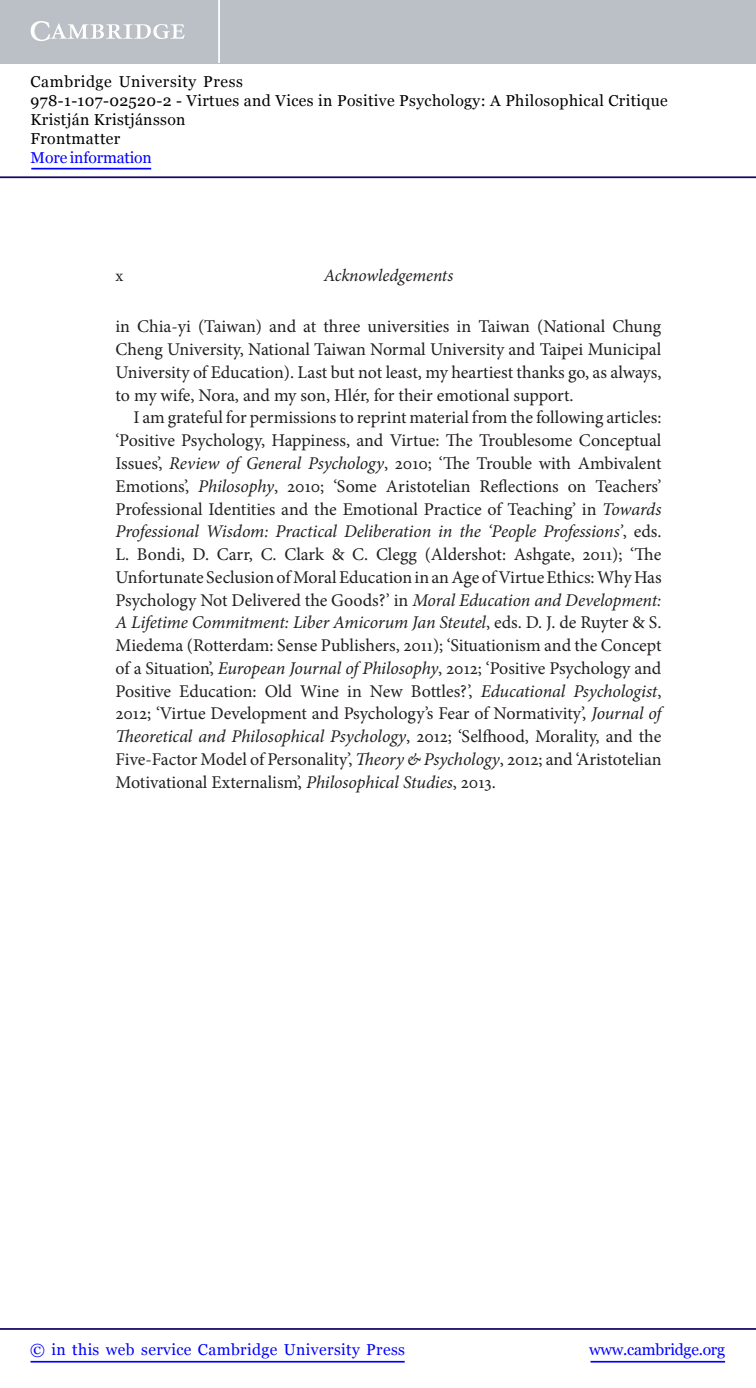
<style>
.page{position:relative;width:756px;height:1388px;background:#fff}
.page>*{position:absolute;margin:0;border:0;box-sizing:border-box;transform-origin:0 0}
.t1{font:17.85px/22.8px "Minion Pro";color:#231f20;text-align:justify}
.t2{font:italic 17.5px "Minion Pro";letter-spacing:-.005em;color:#231f20}
.t3{font:16.62px "Minion Pro";color:#231f20}
.t4{font:15.75px/18.9px "Georgia";letter-spacing:.025em;color:#000}
.t5{font:15.75px "Georgia";letter-spacing:.025em;color:#00f}
.t6{font:15.75px "Georgia";letter-spacing:-.015em;color:#00f}
.t7{font:15.75px "Georgia";letter-spacing:-.01em;color:#00f}
.s1{font-style:italic}
</style>
<div class="page">
<hr style="left:591px;top:1361px;width:134px;height:1px;background:#00f">
<hr style="left:0;top:1328px;width:756px;height:2px;background:#150666">
<hr style="left:31px;top:1361px;width:374px;height:1px;background:#00f">
<div style="left:0;top:0;width:756px;height:63px;background:#bac0c6"></div>
<svg style="left:31px;top:21px;width:154px;height:20px"></svg>
<hr style="left:218px;top:0;width:2px;height:63px;background:#fff">
<hr style="left:0;top:176px;width:756px;height:2px;background:#150666">
<hr style="left:31px;top:168px;width:120px;height:1px;background:#00f">
<p class="t4" style="left:31px;top:72px;width:639px">Cambridge University Press<br>978-1-107-02520-2 - Virtues and Vices in Positive Psychology: A Philosophical Critique Kristján Kristjánsson<br>Frontmatter</p>
<p class="t7" style="left:31px;top:148px;width:123px">More information</p>
<p class="t3" style="left:116px;top:269px;width:9px">x</p>
<p class="t2" style="left:324px;top:269px;width:131px">Acknowledgements</p>
<p class="t1" style="left:116px;top:317px;width:548px">in Chia-yi (Taiwan) and at three universities in Taiwan (National Chung Cheng University, National Taiwan Normal University and Taipei Municipal University of Education). Last but not least, my heartiest thanks go, as always, to my wife, Nora, and my son, Hl é r, for their emotional support.</p>
<p class="t1" style="left:116px;top:408px;width:548px;text-indent:18px">I am grateful for permissions to reprint material from the following articles: ‘Positive Psychology, Happiness, and Virtue: The Troublesome Conceptual Issues’, <span class="s1">Review of General Psychology</span> , 2010; ‘The Trouble with Ambivalent Emotions’, <span class="s1">Philosophy</span> , 2010; ‘Some Aristotelian Reflections on Teachers’ Professional Identities and the Emotional Practice of Teaching’ in <span class="s1">Towards Professional Wisdom: Practical Deliberation in the ‘People Professions’</span> , eds.<br>L. Bondi, D. Carr, C. Clark &amp; C. Clegg (Aldershot: Ashgate, 2011); ‘The Unfortunate Seclusion of Moral Education in an Age of Virtue Ethics: Why Has Psychology Not Delivered the Goods?’ in <span class="s1">Moral Education and Development:<br>A Lifetime Commitment: Liber Amicorum Jan Steutel</span> , eds. D. J. de Ruyter &amp; S.<br>Miedema (Rotterdam: Sense Publishers, 2011); ‘Situationism and the Concept of a Situation’, <span class="s1">European Journal of Philosophy</span> , 2012; ‘Positive Psychology and Positive Education: Old Wine in New Bottles?’, <span class="s1">Educational Psychologist</span> , 2012; ‘Virtue Development and Psychology’s Fear of Normativity’, <span class="s1">Journal of Theoretical and Philosophical Psychology</span> , 2012; ‘Selfhood, Morality, and the Five-Factor Model of Personality’, <span class="s1">Theory &amp; Psychology</span> , 2012; and ‘Aristotelian Motivational Externalism’, <span class="s1">Philosophical Studies</span> , 2013.</p>
<p class="t5" style="left:30px;top:1340px;width:376px">© in this web service Cambridge University Press</p>
<p class="t6" style="left:589px;top:1340px;width:137px">www.cambridge.org</p>
</div>
